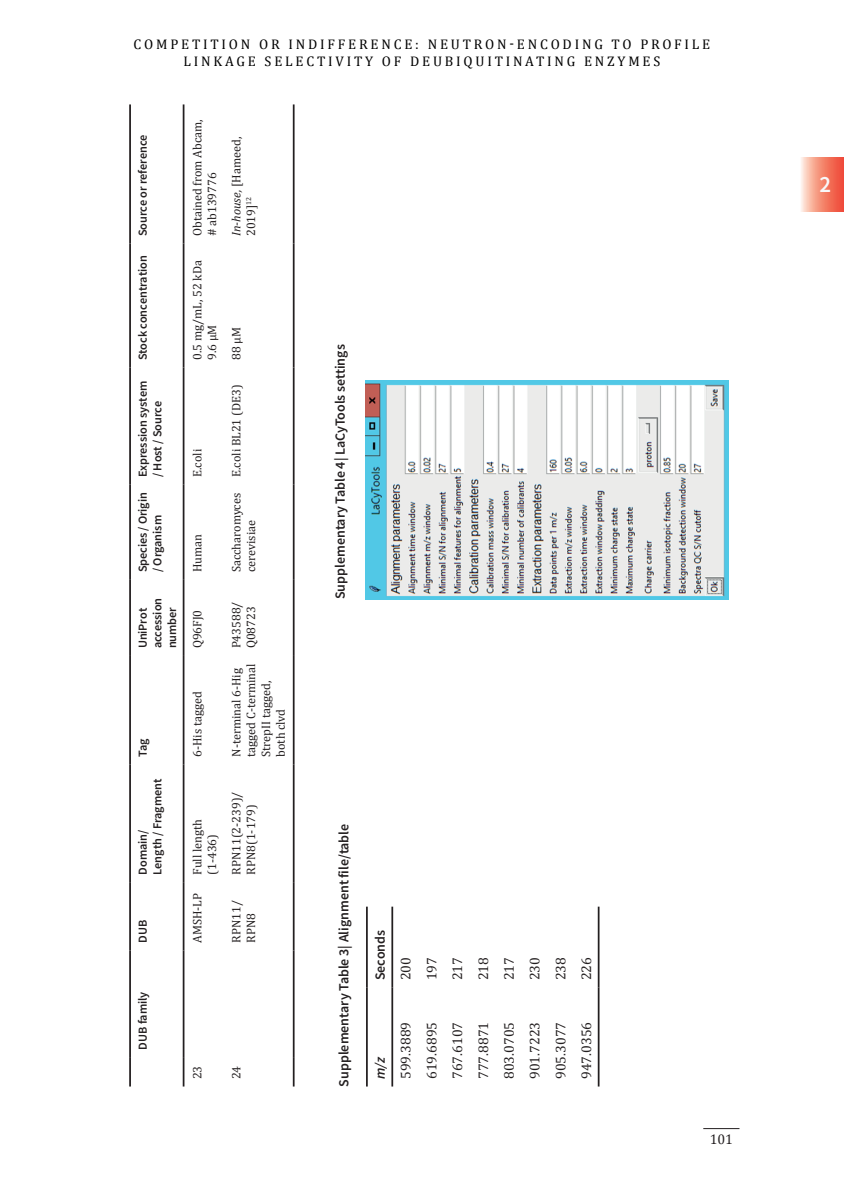
<style>
.page{position:relative;width:844px;height:1191px;background:#fff}
.page>*{position:absolute;margin:0;border:0;box-sizing:border-box;transform-origin:0 0}
.t1{font:22.75px "Source Sans Variable";color:#f8f8f8}
.t2{font:14px/16.8px "Cambria";letter-spacing:.2em;color:#000;text-align:center}
.t3{font:14px "Cambria";color:#231f20}
.t4{font:14px "Source Sans Variable";color:#231f20}
.t5{font:italic 14px "Source Sans Variable";color:#231f20}
.t6{font:12.25px/14.7px "Cambria";color:#231f20}
.t7{font:12.25px/14.7px "Source Sans Variable";color:#231f20}
.s1{font-style:italic}
</style>
<div class="page">
<hr style="left:703px;top:1128px;width:36px;height:1px;background:#231f20">
<svg style="left:801px;top:158px;width:42px;height:53px;background:#f5907b"></svg>
<hr style="left:129px;top:1057px;width:2px;height:29px;background:#231f20">
<hr style="left:129px;top:950px;width:2px;height:107px;background:#231f20">
<hr style="left:129px;top:882px;width:2px;height:68px;background:#231f20">
<hr style="left:129px;top:764px;width:2px;height:118px;background:#231f20">
<hr style="left:129px;top:656px;width:2px;height:108px;background:#231f20">
<hr style="left:129px;top:580px;width:2px;height:76px;background:#231f20">
<hr style="left:129px;top:485px;width:2px;height:95px;background:#231f20">
<hr style="left:129px;top:368px;width:2px;height:117px;background:#231f20">
<hr style="left:129px;top:244px;width:2px;height:124px;background:#231f20">
<hr style="left:129px;top:104px;width:2px;height:140px;background:#231f20">
<svg style="left:183px;top:1057px;width:1px;height:29px"></svg>
<hr style="left:183px;top:950px;width:1px;height:107px;background:#231f20">
<hr style="left:183px;top:882px;width:1px;height:68px;background:#231f20">
<hr style="left:183px;top:764px;width:1px;height:118px;background:#231f20">
<hr style="left:183px;top:656px;width:1px;height:108px;background:#231f20">
<hr style="left:183px;top:580px;width:1px;height:76px;background:#231f20">
<hr style="left:183px;top:485px;width:1px;height:95px;background:#231f20">
<hr style="left:183px;top:368px;width:1px;height:117px;background:#231f20">
<hr style="left:183px;top:244px;width:1px;height:124px;background:#231f20">
<hr style="left:183px;top:104px;width:1px;height:140px;background:#231f20">
<svg style="left:293px;top:1057px;width:1px;height:29px"></svg>
<hr style="left:293px;top:950px;width:1px;height:107px;background:#231f20">
<hr style="left:293px;top:882px;width:1px;height:68px;background:#231f20">
<hr style="left:293px;top:764px;width:1px;height:118px;background:#231f20">
<hr style="left:293px;top:656px;width:1px;height:108px;background:#231f20">
<hr style="left:293px;top:580px;width:1px;height:76px;background:#231f20">
<hr style="left:293px;top:485px;width:1px;height:95px;background:#231f20">
<hr style="left:293px;top:368px;width:1px;height:117px;background:#231f20">
<hr style="left:293px;top:244px;width:1px;height:124px;background:#231f20">
<hr style="left:293px;top:104px;width:1px;height:140px;background:#231f20">
<hr style="left:366px;top:987px;width:1px;height:99px;background:#231f20">
<hr style="left:366px;top:906px;width:1px;height:81px;background:#231f20">
<hr style="left:391px;top:987px;width:2px;height:99px;background:#231f20">
<hr style="left:391px;top:906px;width:2px;height:81px;background:#231f20">
<hr style="left:597px;top:987px;width:2px;height:99px;background:#231f20">
<hr style="left:597px;top:906px;width:2px;height:81px;background:#231f20">
<img style="left:365px;top:381px;width:363px;height:218px">
<p class="t2" style="left:134px;top:36px;width:578px">COMPETITION OR INDIFFERENCE: NEUTRON-ENCODING TO PROFILE<br>LINKAGE SELECTIVITY OF DEUBIQUITINATING ENZYMES</p>
<p class="t7" style="left:135px;top:236px;width:103px;rotate:-90deg">Source or reference</p>
<p class="t7" style="left:135px;top:360px;width:106px;rotate:-90deg">Stock concentration</p>
<p class="t7" style="left:135px;top:477px;width:98px;rotate:-90deg">Expression system / Host / Source</p>
<p class="t7" style="left:135px;top:572px;width:82px;rotate:-90deg">Species / Origin / Organism</p>
<p class="t7" style="left:135px;top:648px;width:52px;rotate:-90deg">UniProt accession number</p>
<p class="t7" style="left:135px;top:757px;width:20px;rotate:-90deg">Tag</p>
<p class="t7" style="left:135px;top:874px;width:98px;rotate:-90deg">Domain/<br>Length / Fragment</p>
<p class="t7" style="left:135px;top:943px;width:24px;rotate:-90deg">DUB</p>
<p class="t6" style="left:190px;top:236px;width:118px;rotate:-90deg">Obtained from Abcam, # ab139776</p>
<p class="t6" style="left:190px;top:360px;width:101px;rotate:-90deg">0.5 mg/mL, 52 kDa<br>9.6 µM</p>
<p class="t6" style="left:190px;top:477px;width:30px;rotate:-90deg">E.coli</p>
<p class="t6" style="left:190px;top:572px;width:40px;rotate:-90deg">Human</p>
<p class="t6" style="left:190px;top:648px;width:40px;rotate:-90deg">Q96FJ0</p>
<p class="t6" style="left:190px;top:757px;width:67px;rotate:-90deg">6-His tagged</p>
<p class="t6" style="left:229px;top:236px;width:101px;rotate:-90deg"><span class="s1">In-house,</span> [Hameed,<br>2019]<sup>12</sup></p>
<p class="t6" style="left:229px;top:360px;width:34px;rotate:-90deg">88 µM</p>
<p class="t6" style="left:229px;top:477px;width:94px;rotate:-90deg">E.coli BL21 (DE3)</p>
<p class="t6" style="left:229px;top:572px;width:81px;rotate:-90deg">Saccharomyces cerevisiae</p>
<p class="t6" style="left:229px;top:648px;width:48px;rotate:-90deg">P43588/<br>Q08723</p>
<p class="t6" style="left:229px;top:757px;width:95px;rotate:-90deg">N-terminal 6-Hig tagged C-terminal<br>StrepII tagged, both clvd</p>
<p class="t6" style="left:190px;top:874px;width:57px;rotate:-90deg">Full length (1-436)</p>
<p class="t6" style="left:190px;top:943px;width:51px;rotate:-90deg">AMSH-LP</p>
<p class="t6" style="left:229px;top:874px;width:85px;rotate:-90deg">RPN11(2-239)/<br>RPN8(1-179)</p>
<p class="t6" style="left:229px;top:943px;width:44px;rotate:-90deg">RPN11/<br>RPN8</p>
<p class="t7" style="left:135px;top:1049px;width:60px;rotate:-90deg">DUB family</p>
<p class="t6" style="left:190px;top:1079px;width:15px;rotate:-90deg">23</p>
<p class="t6" style="left:229px;top:1079px;width:15px;rotate:-90deg">24</p>
<p class="t4" style="left:331px;top:599px;width:256px;rotate:-90deg">Supplementary Table 4| LaCyTools settings</p>
<p class="t4" style="left:335px;top:1086px;width:264px;rotate:-90deg">Supplementary Table 3| Alignment file/table</p>
<p class="t4" style="left:371px;top:980px;width:52px;rotate:-90deg">Seconds</p>
<p class="t3" style="left:397px;top:980px;width:25px;rotate:-90deg">200</p>
<p class="t3" style="left:423px;top:980px;width:25px;rotate:-90deg">197</p>
<p class="t3" style="left:449px;top:980px;width:25px;rotate:-90deg">217</p>
<p class="t3" style="left:475px;top:980px;width:25px;rotate:-90deg">218</p>
<p class="t3" style="left:500px;top:980px;width:25px;rotate:-90deg">217</p>
<p class="t3" style="left:526px;top:980px;width:25px;rotate:-90deg">230</p>
<p class="t3" style="left:552px;top:980px;width:25px;rotate:-90deg">238</p>
<p class="t3" style="left:578px;top:980px;width:25px;rotate:-90deg">226</p>
<p class="t5" style="left:371px;top:1079px;width:24px;rotate:-90deg">m/z</p>
<p class="t3" style="left:397px;top:1079px;width:59px;rotate:-90deg">599.3889</p>
<p class="t3" style="left:423px;top:1079px;width:59px;rotate:-90deg">619.6895</p>
<p class="t3" style="left:449px;top:1079px;width:59px;rotate:-90deg">767.6107</p>
<p class="t3" style="left:475px;top:1079px;width:59px;rotate:-90deg">777.8871</p>
<p class="t3" style="left:500px;top:1079px;width:59px;rotate:-90deg">803.0705</p>
<p class="t3" style="left:526px;top:1079px;width:59px;rotate:-90deg">901.7223</p>
<p class="t3" style="left:552px;top:1079px;width:59px;rotate:-90deg">905.3077</p>
<p class="t3" style="left:578px;top:1079px;width:59px;rotate:-90deg">947.0356</p>
<p class="t3" style="left:709px;top:1131px;width:25px">101</p>
<h1 class="t1" style="left:819px;top:171px;width:13px">2</h1>
</div>
